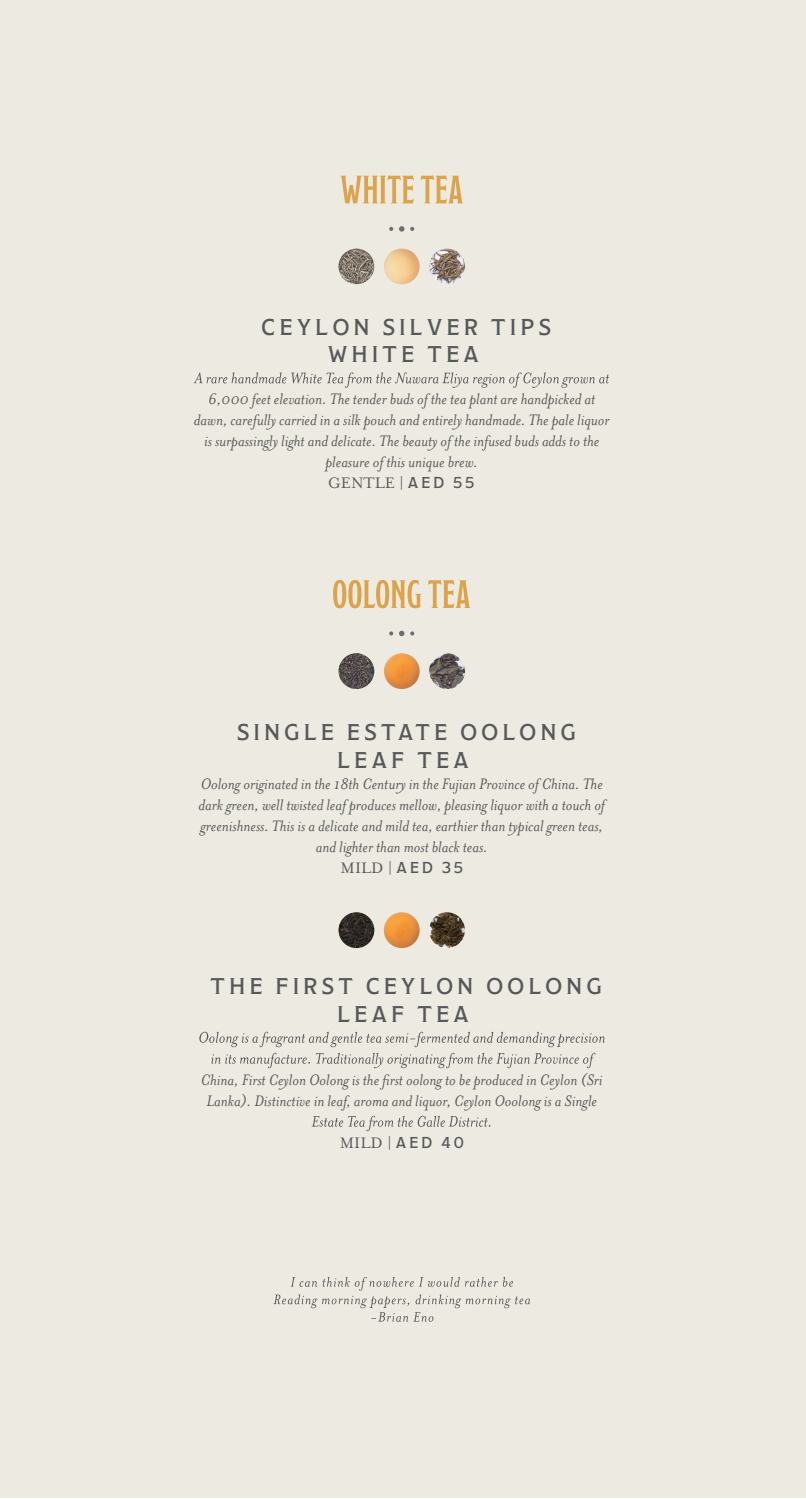
<style>
.page{position:relative;width:806px;height:1499px;background:#fff}
.page>*{position:absolute;margin:0;border:0;box-sizing:border-box;transform-origin:0 0}
.t1{font:300 22.75px/27.3px "Modesto Text";letter-spacing:.2em;color:#57585a;text-align:center}
.t2{font:italic 17.5px/21px "Mrs Eaves OT";color:#57585a;text-align:center}
.t3{font:17.5px "Mrs Eaves OT";color:#57585a}
.s1{font-style:normal}
.s2{font-family:"Modesto Text";font-weight:300;font-style:normal;font-size:15.75px}
.s3{font-family:"Modesto Text";font-weight:300;font-size:15.75px}
</style>
<div class="page">
<div style="left:0;top:0;width:805px;height:1498px;background:#edebe1"></div>
<svg style="left:399px;top:631px;width:5px;height:5px"></svg>
<svg style="left:389px;top:631px;width:4px;height:4px"></svg>
<svg style="left:410px;top:631px;width:4px;height:4px"></svg>
<svg style="left:333px;top:580px;width:88px;height:28px"></svg>
<svg style="left:428px;top:580px;width:42px;height:28px"></svg>
<img style="left:384px;top:653px;width:35px;height:36px;border-radius:18px">
<img style="left:338px;top:653px;width:36px;height:36px;border-radius:18px">
<img style="left:429px;top:653px;width:36px;height:36px;border-radius:18px">
<img style="left:384px;top:912px;width:35px;height:36px;border-radius:18px">
<img style="left:338px;top:912px;width:36px;height:36px;border-radius:18px">
<img style="left:429px;top:912px;width:36px;height:36px;border-radius:18px">
<svg style="left:273px;top:1277px;width:257px;height:45px"></svg>
<svg style="left:399px;top:226px;width:5px;height:6px"></svg>
<svg style="left:389px;top:227px;width:4px;height:4px"></svg>
<svg style="left:410px;top:227px;width:4px;height:4px"></svg>
<svg style="left:340px;top:175px;width:74px;height:29px"></svg>
<svg style="left:420px;top:175px;width:43px;height:29px"></svg>
<img style="left:384px;top:248px;width:35px;height:36px;border-radius:18px">
<img style="left:338px;top:248px;width:36px;height:36px;border-radius:18px">
<img style="left:429px;top:248px;width:36px;height:36px;border-radius:18px">
<svg style="left:193px;top:372px;width:416px;height:16px"></svg>
<svg style="left:199px;top:1031px;width:405px;height:37px"></svg>
<svg style="left:311px;top:1115px;width:179px;height:16px"></svg>
<h1 class="t1" style="left:261px;top:314px;width:291px">CEYLON SILVER TIPS<br>WHITE TEA</h1>
<p class="t2" style="left:194px;top:389px;width:417px">6,000 feet elevation. The tender buds of the tea plant are handpicked at dawn, carefully carried in a silk pouch and entirely handmade. The pale liquor is surpassingly light and delicate. The beauty of the infused buds adds to the pleasure of this unique brew.<br><span class="s1">GENTLE |</span> <span class="s2">A E D 5 5</span></p>
<h1 class="t1" style="left:237px;top:719px;width:340px">SINGLE ESTATE OOLONG<br>LEAF TEA</h1>
<p class="t2" style="left:198px;top:773px;width:408px">Oolong originated in the 18th Century in the Fujian Province of China. The dark green, well twisted leaf produces mellow, pleasing liquor with a touch of greenishness. This is a delicate and mild tea, earthier than typical green teas, and lighter than most black teas.<br><span class="s1">MILD |</span> <span class="s2">AED 35</span></p>
<h1 class="t1" style="left:210px;top:973px;width:393px">THE FIRST CEYLON OOLONG<br>LEAF TEA</h1>
<p class="t2" style="left:201px;top:1069px;width:403px">China, First Ceylon Oolong is the first oolong to be produced in Ceylon (Sri<br>Lanka). Distinctive in leaf, aroma and liquor, Ceylon Ooolong is a Single</p>
<p class="t3" style="left:340px;top:1132px;width:125px">MILD | <span class="s3">AED 40</span></p>
</div>
